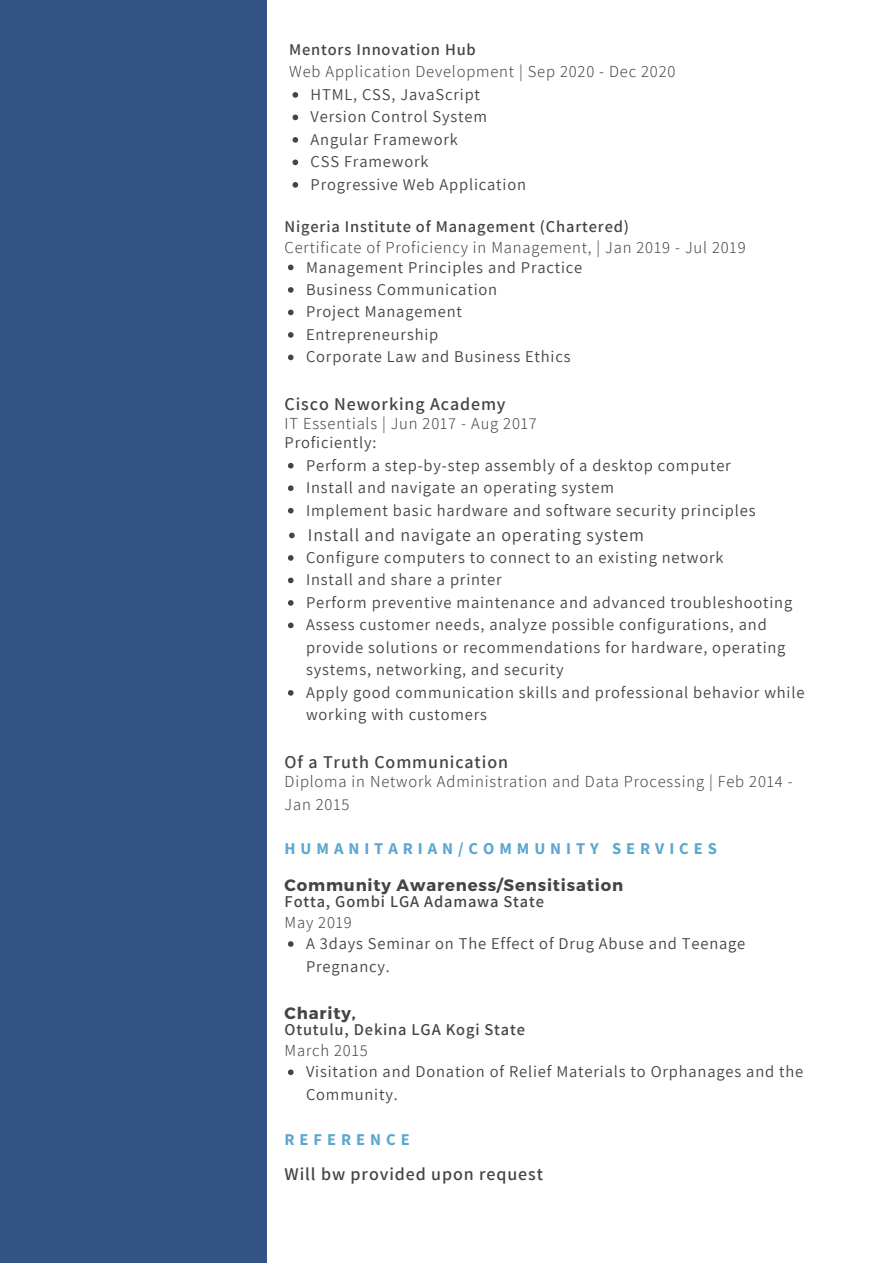
<style>
.page{position:relative;width:893px;height:1264px;background:#fff}
.page>*{position:absolute;margin:0;border:0;box-sizing:border-box;transform-origin:0 0}
.t1{font:600 18px "Assistant";letter-spacing:.05em;color:#444440}
.t2{font:18px "Assistant";letter-spacing:.05em;color:#444440}
.t3{font:16.5px/22.5px "Assistant";letter-spacing:.05em;color:#444440}
.t4{font:300 16.5px/22.5px "Assistant";letter-spacing:.05em;color:#444440}
.t5{font:600 16.5px "Assistant";letter-spacing:.05em;color:#444440}
.t6{font:700 16.5px "Montserrat";letter-spacing:.05em;color:#444440}
.t7{font:700 16.5px "Source Sans Pro";letter-spacing:.3em;color:#5ba7d1}
</style>
<div class="page">
<svg style="left:288px;top:463px;width:5px;height:5px"></svg>
<svg style="left:288px;top:485px;width:5px;height:6px"></svg>
<svg style="left:288px;top:508px;width:5px;height:5px"></svg>
<svg style="left:289px;top:532px;width:6px;height:6px"></svg>
<svg style="left:288px;top:555px;width:5px;height:5px"></svg>
<svg style="left:288px;top:577px;width:5px;height:6px"></svg>
<svg style="left:288px;top:600px;width:5px;height:5px"></svg>
<svg style="left:288px;top:622px;width:5px;height:6px"></svg>
<svg style="left:288px;top:690px;width:5px;height:5px"></svg>
<div style="left:0;top:0;width:267px;height:1262px;background:#335384"></div>
<svg style="left:288px;top:941px;width:5px;height:5px"></svg>
<svg style="left:288px;top:1069px;width:5px;height:6px"></svg>
<svg style="left:288px;top:264px;width:5px;height:6px"></svg>
<svg style="left:288px;top:287px;width:5px;height:6px"></svg>
<svg style="left:288px;top:309px;width:5px;height:6px"></svg>
<svg style="left:288px;top:332px;width:5px;height:6px"></svg>
<svg style="left:288px;top:354px;width:5px;height:6px"></svg>
<svg style="left:292px;top:92px;width:6px;height:6px"></svg>
<svg style="left:292px;top:115px;width:6px;height:5px"></svg>
<svg style="left:292px;top:137px;width:6px;height:6px"></svg>
<svg style="left:292px;top:159px;width:6px;height:6px"></svg>
<svg style="left:292px;top:182px;width:6px;height:6px"></svg>
<p class="t5" style="left:289px;top:38px;width:188px">Mentors Innovation Hub</p>
<p class="t4" style="left:289px;top:59px;width:387px">Web Application Development | Sep 2020 - Dec 2020</p>
<p class="t3" style="left:310px;top:83px;width:217px">HTML, CSS, JavaScript<br>Version Control System<br>Angular Framework<br>CSS Framework<br>Progressive Web Application</p>
<p class="t5" style="left:284px;top:215px;width:346px">Nigeria Institute of Management (Chartered)</p>
<p class="t4" style="left:284px;top:236px;width:462px">Certificate of Proficiency in Management, | Jan 2019 - Jul 2019</p>
<p class="t3" style="left:306px;top:255px;width:278px">Management Principles and Practice<br>Business Communication<br>Project Management<br>Entrepreneurship<br>Corporate Law and Business Ethics</p>
<p class="t1" style="left:284px;top:392px;width:222px">Cisco Neworking Academy</p>
<p class="t4" style="left:284px;top:412px;width:254px">IT Essentials | Jun 2017 - Aug 2017</p>
<p class="t3" style="left:284px;top:431px;width:93px">Proficiently:</p>
<p class="t3" style="left:306px;top:453px;width:451px">Perform a step-by-step assembly of a desktop computer<br>Install and navigate an operating system<br>Implement basic hardware and software security principles</p>
<p class="t2" style="left:308px;top:522px;width:337px">Install and navigate an operating system</p>
<p class="t3" style="left:306px;top:545px;width:500px">Configure computers to connect to an existing network<br>Install and share a printer<br>Perform preventive maintenance and advanced troubleshooting Assess customer needs, analyze possible configurations, and provide solutions or recommendations for hardware, operating systems, networking, and security<br>Apply good communication skills and professional behavior while working with customers</p>
<p class="t1" style="left:284px;top:749px;width:225px">Of a Truth Communication</p>
<p class="t4" style="left:284px;top:769px;width:509px">Diploma in Network Administration and Data Processing | Feb 2014 -<br>Jan 2015</p>
<p class="t7" style="left:284px;top:838px;width:434px">HUMANITARIAN/COMMUNITY SERVICES</p>
<p class="t6" style="left:284px;top:874px;width:340px">Community Awareness/Sensitisation</p>
<p class="t5" style="left:284px;top:890px;width:261px">Fotta, Gombi LGA Adamawa State</p>
<p class="t4" style="left:284px;top:910px;width:69px">May 2019</p>
<p class="t3" style="left:306px;top:931px;width:441px">A 3days Seminar on The Effect of Drug Abuse and Teenage<br>Pregnancy.</p>
<p class="t6" style="left:284px;top:1002px;width:73px">Charity,</p>
<p class="t5" style="left:284px;top:1018px;width:242px">Otutulu, Dekina LGA Kogi State</p>
<p class="t4" style="left:284px;top:1038px;width:85px">March 2015</p>
<p class="t3" style="left:306px;top:1060px;width:498px">Visitation and Donation of Relief Materials to Orphanages and the<br>Community.</p>
<p class="t7" style="left:284px;top:1128px;width:127px">REFERENCE</p>
<p class="t1" style="left:284px;top:1161px;width:260px">Will bw provided upon request</p>
</div>
